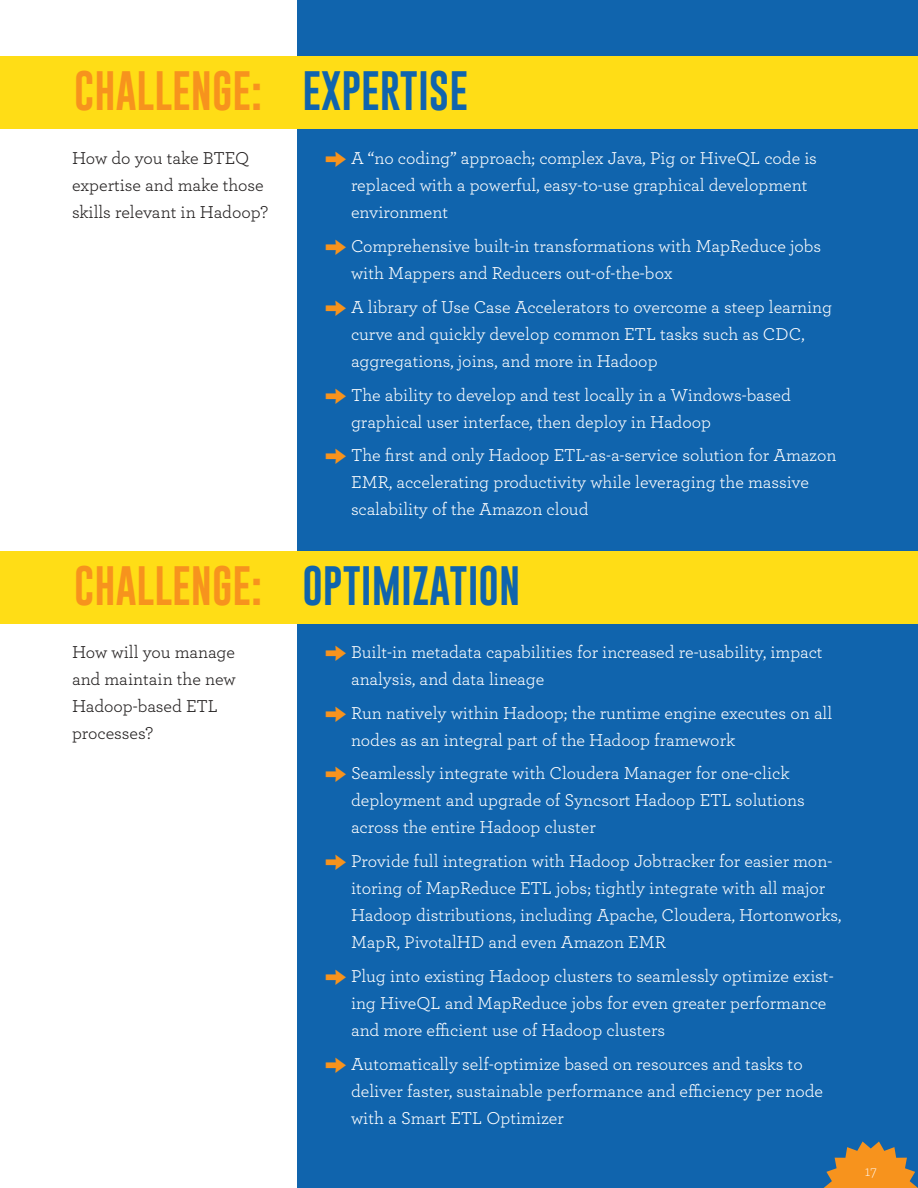
<style>
.page{position:relative;width:918px;height:1188px;background:#fff}
.page>*{position:absolute;margin:0;border:0;box-sizing:border-box;transform-origin:0 0}
.t1{font:40.5px "Gobold";color:#1064ad}
.t2{font:40.5px "Gobold";color:#f7931d}
.t3{font:18px/27px "Archer";color:#fff}
.t4{font:18px/27px "Archer";color:#221f1f}
.t5{font:300 15px "Archer";color:#fff}
.s1{color:#1064ad}
.s2{font-family:"Proxima Nova";font-size:37.5px;color:#f7931d}
.s3{color:#f7931d}
</style>
<div class="page">
<div style="left:297px;top:0;width:621px;height:1188px;background:#1064ad"></div>
<div style="left:0;top:57px;width:918px;height:72px;background:#ffdd16"></div>
<div style="left:0;top:552px;width:918px;height:72px;background:#ffdd16"></div>
<svg style="left:824px;top:1142px;width:94px;height:46px"></svg>
<h1 class="t2" style="left:74px;top:70px;width:395px">CHALLENGE: <span class="s1">EXPERTISE</span></h1>
<p class="t4" style="left:72px;top:146px;width:198px">How do you take BTEQ expertise and make those skills relevant in Hadoop?</p>
<p class="t3" style="left:351px;top:146px;width:468px;text-indent:-27px"><span class="s2">→</span> A “no coding” approach; complex Java, Pig or HiveQL code is replaced with a powerful, easy-to-use graphical development environment</p>
<p class="t3" style="left:351px;top:233px;width:472px;text-indent:-27px"><span class="s2">→</span> Comprehensive built-in transformations with MapReduce jobs with Mappers and Reducers out-of-the-box</p>
<p class="t3" style="left:351px;top:294px;width:483px;text-indent:-27px"><span class="s2">→</span> A library of Use Case Accelerators to overcome a steep learning curve and quickly develop common ETL tasks such as CDC, aggregations, joins, and more in Hadoop</p>
<p class="t3" style="left:351px;top:382px;width:441px;text-indent:-27px"><span class="s2">→</span> The ability to develop and test locally in a Windows-based graphical user interface, then deploy in Hadoop</p>
<p class="t3" style="left:351px;top:443px;width:487px;text-indent:-27px"><span class="s2">→</span> The first and only Hadoop ETL-as-a-service solution for Amazon<br>EMR, accelerating productivity while leveraging the massive scalability of the Amazon cloud</p>
<h1 class="t1" style="left:74px;top:565px;width:448px"><span class="s3">CHALLENGE:</span> OPTIMIZATION</h1>
<p class="t4" style="left:72px;top:639px;width:165px">How will you manage and maintain the new<br>Hadoop-based ETL processes?</p>
<p class="t3" style="left:351px;top:639px;width:473px;text-indent:-27px"><span class="s2">→</span> Built-in metadata capabilities for increased re-usability, impact analysis, and data lineage</p>
<p class="t3" style="left:351px;top:700px;width:483px;text-indent:-27px"><span class="s2">→</span> Run natively within Hadoop; the runtime engine executes on all nodes as an integral part of the Hadoop framework</p>
<p class="t3" style="left:351px;top:761px;width:455px;text-indent:-27px"><span class="s2">→</span> Seamlessly integrate with Cloudera Manager for one-click deployment and upgrade of Syncsort Hadoop ETL solutions across the entire Hadoop cluster</p>
<p class="t3" style="left:351px;top:848px;width:492px;text-indent:-27px"><span class="s2">→</span> Provide full integration with Hadoop Jobtracker for easier mon&shy;itoring of MapReduce ETL jobs; tightly integrate with all major Hadoop distributions, including Apache, Cloudera, Hortonworks, MapR, PivotalHD and even Amazon EMR</p>
<p class="t3" style="left:351px;top:963px;width:484px;text-indent:-27px"><span class="s2">→</span> Plug into existing Hadoop clusters to seamlessly optimize exist&shy;ing HiveQL and MapReduce jobs for even greater performance and more efficient use of Hadoop clusters</p>
<p class="t3" style="left:351px;top:1051px;width:474px;text-indent:-27px"><span class="s2">→</span> Automatically self-optimize based on resources and tasks to deliver faster, sustainable performance and efficiency per node with a Smart ETL Optimizer</p>
<p class="t5" style="left:865px;top:1164px;width:13px">17</p>
</div>
